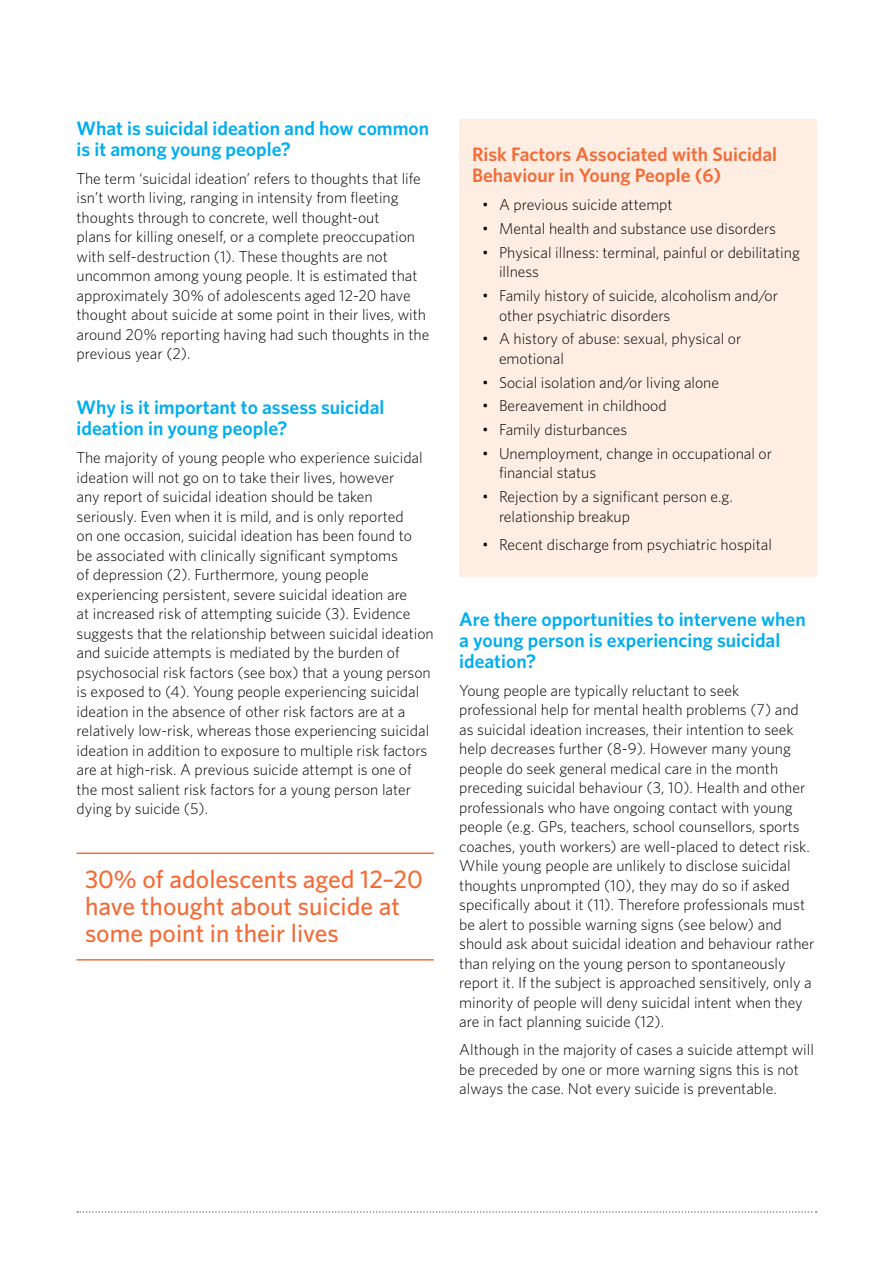
<style>
.page{position:relative;width:893px;height:1263px;background:#fff}
.page>*{position:absolute;margin:0;border:0;box-sizing:border-box;transform-origin:0 0}
.t1{font:500 25.5px/27px "Whitney";color:#f36c38}
.t2{font:600 19.5px/21px "Whitney";color:#00aeef}
.t3{font:600 19.5px/21px "Whitney";color:#f36c38}
.t4{font:300 15.75px/19.5px "Whitney";color:#000}
</style>
<div class="page">
<hr style="left:77px;top:852px;width:357px;height:2px;background:#f36c38">
<hr style="left:77px;top:959px;width:357px;height:1px;background:#f36c38">
<svg style="left:77px;top:1211px;width:740px;height:2px"></svg>
<div style="left:459px;top:119px;width:357px;height:457px;background:#feede2"></div>
<p class="t2" style="left:77px;top:117px;width:354px">What is suicidal ideation and how common is it among young people?</p>
<p class="t4" style="left:77px;top:168px;width:354px">The term ‘suicidal ideation’ refers to thoughts that life isn’t worth living, ranging in intensity from fleeting thoughts through to concrete, well thought-out<br>plans for killing oneself, or a complete preoccupation with self-destruction (1). These thoughts are not uncommon among young people. It is estimated that approximately 30% of adolescents aged 12-20 have thought about suicide at some point in their lives, with around 20% reporting having had such thoughts in the previous year (2).</p>
<p class="t2" style="left:77px;top:397px;width:309px">Why is it important to assess suicidal ideation in young people?</p>
<p class="t4" style="left:77px;top:447px;width:359px">The majority of young people who experience suicidal ideation will not go on to take their lives, however<br>any report of suicidal ideation should be taken seriously. Even when it is mild, and is only reported<br>on one occasion, suicidal ideation has been found to<br>be associated with clinically significant symptoms<br>of depression (2). Furthermore, young people experiencing persistent, severe suicidal ideation are<br>at increased risk of attempting suicide (3). Evidence suggests that the relationship between suicidal ideation and suicide attempts is mediated by the burden of psychosocial risk factors (see box) that a young person is exposed to (4). Young people experiencing suicidal ideation in the absence of other risk factors are at a relatively low-risk, whereas those experiencing suicidal ideation in addition to exposure to multiple risk factors are at high-risk. A previous suicide attempt is one of the most salient risk factors for a young person later dying by suicide (5).</p>
<h1 class="t1" style="left:85px;top:865px;width:339px">30% of adolescents aged 12–20 have thought about suicide at some point in their lives</h1>
<p class="t3" style="left:472px;top:144px;width:307px">Risk Factors Associated with Suicidal<br>Behaviour in Young People (6)</p>
<p class="t4" style="left:482px;top:195px;width:192px">• A previous suicide attempt</p>
<p class="t4" style="left:482px;top:218px;width:295px">• Mental health and substance use disorders</p>
<p class="t4" style="left:499px;top:242px;width:302px;text-indent:-17px">• Physical illness: terminal, painful or debilitating illness</p>
<p class="t4" style="left:499px;top:285px;width:280px;text-indent:-17px">• Family history of suicide, alcoholism and/or other psychiatric disorders</p>
<p class="t4" style="left:499px;top:329px;width:244px;text-indent:-17px">• A history of abuse: sexual, physical or emotional</p>
<p class="t4" style="left:482px;top:372px;width:239px">• Social isolation and/or living alone</p>
<p class="t4" style="left:482px;top:396px;width:186px">• Bereavement in childhood</p>
<p class="t4" style="left:482px;top:419px;width:147px">• Family disturbances</p>
<p class="t4" style="left:499px;top:443px;width:274px;text-indent:-17px">• Unemployment, change in occupational or financial status</p>
<p class="t4" style="left:499px;top:486px;width:235px;text-indent:-17px">• Rejection by a significant person e.g. relationship breakup</p>
<p class="t4" style="left:482px;top:534px;width:291px">• Recent discharge from psychiatric hospital</p>
<p class="t2" style="left:459px;top:608px;width:348px">Are there opportunities to intervene when a young person is experiencing suicidal ideation?</p>
<p class="t4" style="left:459px;top:680px;width:357px">Young people are typically reluctant to seek professional help for mental health problems (7) and as suicidal ideation increases, their intention to seek help decreases further (8-9). However many young people do seek general medical care in the month preceding suicidal behaviour (3, 10). Health and other professionals who have ongoing contact with young people (e.g. GPs, teachers, school counsellors, sports coaches, youth workers) are well-placed to detect risk.<br>While young people are unlikely to disclose suicidal thoughts unprompted (10), they may do so if asked specifically about it (11). Therefore professionals must be alert to possible warning signs (see below) and should ask about suicidal ideation and behaviour rather than relying on the young person to spontaneously report it. If the subject is approached sensitively, only a minority of people will deny suicidal intent when they are in fact planning suicide (12).</p>
<p class="t4" style="left:459px;top:1040px;width:356px">Although in the majority of cases a suicide attempt will be preceded by one or more warning signs this is not always the case. Not every suicide is preventable.</p>
</div>
